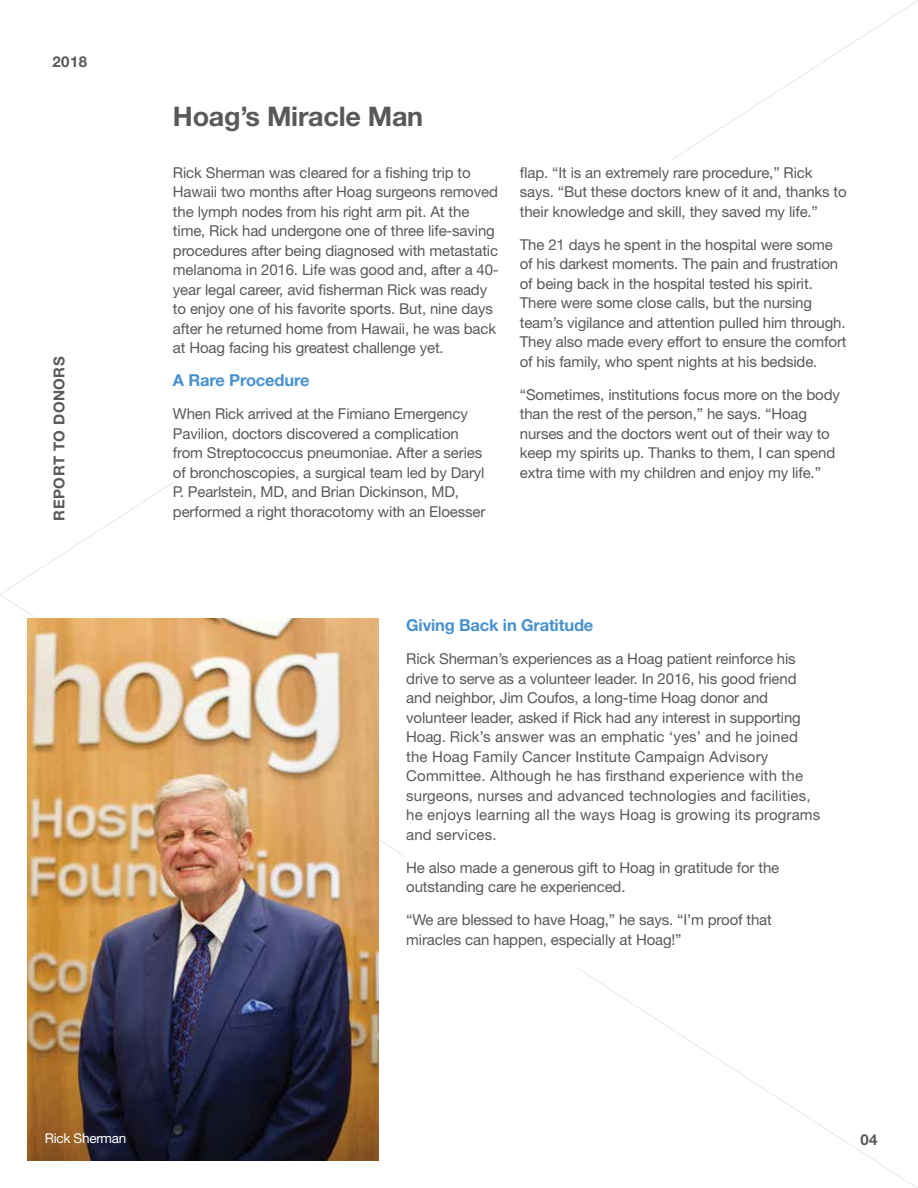
<style>
.page{position:relative;width:918px;height:1188px;background:#fff}
.page>*{position:absolute;margin:0;border:0;box-sizing:border-box;transform-origin:0 0}
.t1{font:700 27px "Helvetica Neue LT Std";letter-spacing:-.01em;color:#58595b}
.t2{font:700 16.5px "Helvetica Neue LT Std";letter-spacing:-.01em;color:#4891ce}
.t3{font:15px/19.5px "Helvetica Neue LT Std";letter-spacing:-.01em;color:#58595b}
.t4{font:15px/19.5px "Helvetica Neue LT Std";letter-spacing:.01em;color:#58595b}
.t5{font:700 15px "Helvetica Neue LT Std";letter-spacing:.03em;color:#58595b}
.t6{font:13.5px "Helvetica Neue LT Std";letter-spacing:-.02em;color:#fff}
</style>
<div class="page">
<img style="left:27px;top:619px;width:352px;height:542px">
<p class="t5" style="left:52px;top:52px;width:36px">2018</p>
<p class="t5" style="left:50px;top:520px;width:166px;rotate:-90deg">REPORT TO DONORS</p>
<h1 class="t1" style="left:173px;top:100px;width:252px">Hoag’s Miracle Man</h1>
<p class="t3" style="left:173px;top:162px;width:327px">Rick Sherman was cleared for a fishing trip to Hawaii two months after Hoag surgeons removed the lymph nodes from his right arm pit. At the time, Rick had undergone one of three life-saving procedures after being diagnosed with metastatic melanoma in 2016. Life was good and, after a 40- year legal career, avid fisherman Rick was ready to enjoy one of his favorite sports. But, nine days after he returned home from Hawaii, he was back at Hoag facing his greatest challenge yet.</p>
<p class="t2" style="left:173px;top:370px;width:138px">A Rare Procedure</p>
<p class="t3" style="left:173px;top:404px;width:314px">When Rick arrived at the Fimiano Emergency Pavilion, doctors discovered a complication from Streptococcus pneumoniae. After a series of bronchoscopies, a surgical team led by Daryl P. Pearlstein, MD, and Brian Dickinson, MD, performed a right thoracotomy with an Eloesser</p>
<p class="t3" style="left:520px;top:162px;width:328px">flap. “It is an extremely rare procedure,” Rick says. “But these doctors knew of it and, thanks to their knowledge and skill, they saved my life.”</p>
<p class="t3" style="left:520px;top:234px;width:328px">The 21 days he spent in the hospital were some of his darkest moments. The pain and frustration of being back in the hospital tested his spirit.<br>There were some close calls, but the nursing team’s vigilance and attention pulled him through.<br>They also made every effort to ensure the comfort of his family, who spent nights at his bedside.</p>
<p class="t3" style="left:520px;top:384px;width:322px">“Sometimes, institutions focus more on the body than the rest of the person,” he says. “Hoag nurses and the doctors went out of their way to keep my spirits up. Thanks to them, I can spend extra time with my children and enjoy my life.”</p>
<p class="t2" style="left:406px;top:615px;width:189px">Giving Back in Gratitude</p>
<p class="t4" style="left:406px;top:649px;width:416px">Rick Sherman’s experiences as a Hoag patient reinforce his drive to serve as a volunteer leader. In 2016, his good friend and neighbor, Jim Coufos, a long-time Hoag donor and volunteer leader, asked if Rick had any interest in supporting Hoag. Rick’s answer was an emphatic ‘yes’ and he joined the Hoag Family Cancer Institute Campaign Advisory Committee. Although he has firsthand experience with the surgeons, nurses and advanced technologies and facilities, he enjoys learning all the ways Hoag is growing its programs and services.</p>
<p class="t3" style="left:406px;top:858px;width:375px">He also made a generous gift to Hoag in gratitude for the outstanding care he experienced.</p>
<p class="t3" style="left:406px;top:910px;width:367px">“We are blessed to have Hoag,” he says. “I’m proof that miracles can happen, especially at Hoag!”</p>
<p class="t6" style="left:45px;top:1130px;width:83px">Rick Sherman</p>
<p class="t5" style="left:860px;top:1130px;width:19px">04</p>
</div>
